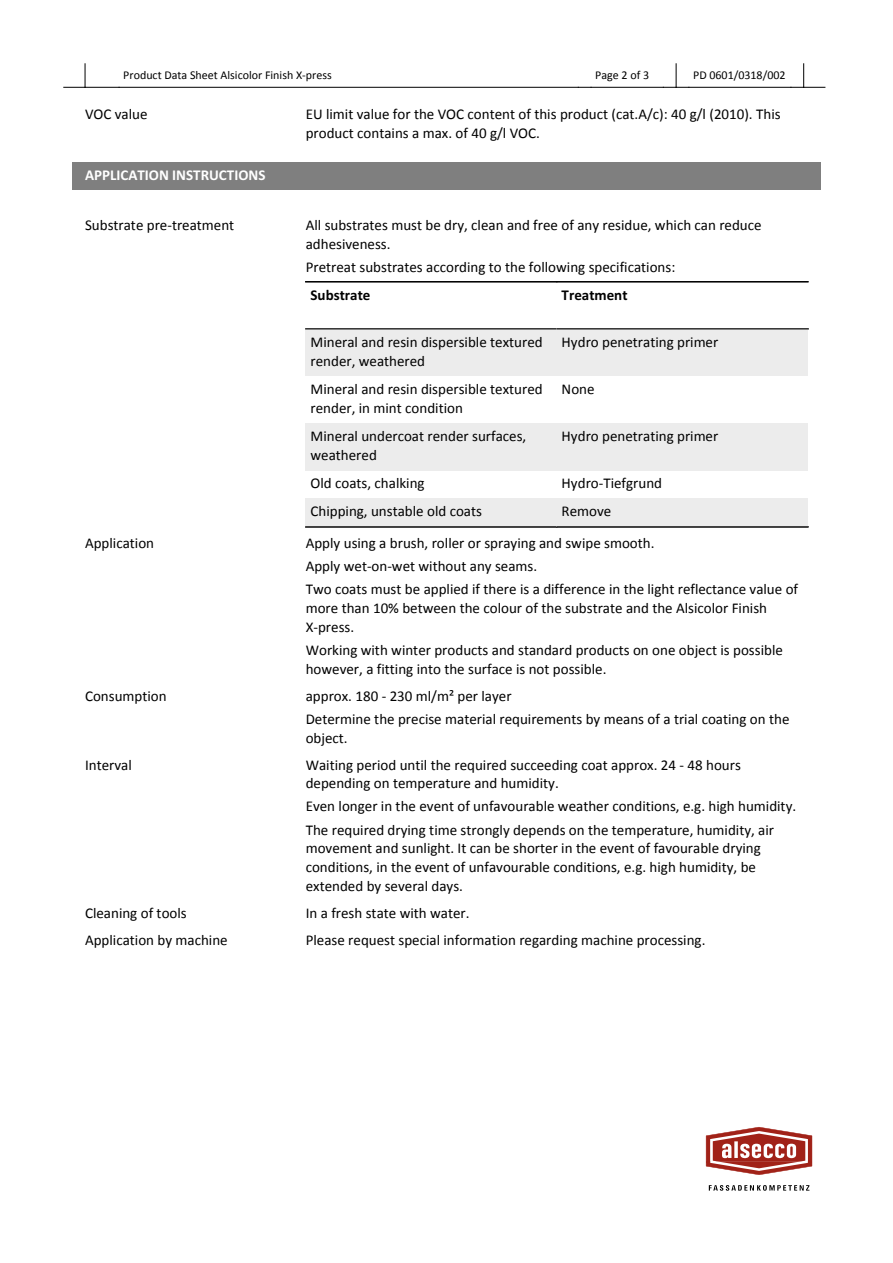
<style>
.page{position:relative;width:893px;height:1263px;background:#fff}
.page>*{position:absolute;margin:0;border:0;box-sizing:border-box;transform-origin:0 0}
.t1{font:15px/18.8px "Calibri";color:#000}
.t2{font:700 15px "Calibri";color:#fff}
.t3{font:700 15px "Calibri";color:#000}
.t4{font:12px "Calibri";color:#000}
</style>
<div class="page">
<svg style="left:64px;top:64px;width:22px;height:24px"></svg>
<hr style="left:85px;top:87px;width:34px;height:1px;background:#000">
<hr style="left:119px;top:87px;width:459px;height:1px;background:#000">
<svg style="left:578px;top:87px;width:13px;height:1px"></svg>
<hr style="left:591px;top:87px;width:72px;height:1px;background:#000">
<svg style="left:663px;top:64px;width:26px;height:24px"></svg>
<hr style="left:689px;top:87px;width:102px;height:1px;background:#000">
<svg style="left:791px;top:64px;width:34px;height:24px"></svg>
<hr style="left:306px;top:281px;width:251px;height:1px;background:#000">
<hr style="left:557px;top:281px;width:251px;height:1px;background:#000">
<div style="left:306px;top:329px;width:251px;height:47px;background:#ececec"></div>
<hr style="left:306px;top:328px;width:251px;height:1px;background:#000">
<div style="left:557px;top:329px;width:251px;height:47px;background:#ececec"></div>
<hr style="left:557px;top:328px;width:251px;height:1px;background:#000">
<div style="left:306px;top:423px;width:251px;height:47px;background:#ececec"></div>
<div style="left:557px;top:423px;width:251px;height:47px;background:#ececec"></div>
<div style="left:306px;top:498px;width:251px;height:29px;background:#ececec"></div>
<hr style="left:306px;top:526px;width:251px;height:1px;background:#000">
<div style="left:557px;top:498px;width:251px;height:29px;background:#ececec"></div>
<hr style="left:557px;top:526px;width:251px;height:1px;background:#000">
<div style="left:72px;top:163px;width:749px;height:27px;background:#7f7f7f"></div>
<svg style="left:709px;top:1185px;width:100px;height:6px"></svg>
<svg style="left:706px;top:1127px;width:106px;height:48px"></svg>
<p class="t4" style="left:123px;top:70px;width:210px">Product Data Sheet Alsicolor Finish X-press</p>
<p class="t4" style="left:595px;top:70px;width:55px">Page 2 of 3</p>
<p class="t4" style="left:693px;top:70px;width:94px">PD 0601/0318/002</p>
<p class="t1" style="left:85px;top:106px;width:64px">VOC value</p>
<p class="t1" style="left:306px;top:106px;width:476px">EU limit value for the VOC content of this product (cat.A/c): 40 g/l (2010). This product contains a max. of 40 g/l VOC.</p>
<p class="t2" style="left:85px;top:169px;width:182px">APPLICATION INSTRUCTIONS</p>
<p class="t1" style="left:85px;top:217px;width:151px">Substrate pre-treatment</p>
<p class="t1" style="left:306px;top:217px;width:457px">All substrates must be dry, clean and free of any residue, which can reduce adhesiveness.</p>
<p class="t1" style="left:306px;top:259px;width:371px">Pretreat substrates according to the following specifications:</p>
<p class="t3" style="left:311px;top:288px;width:61px">Substrate</p>
<p class="t3" style="left:562px;top:288px;width:67px">Treatment</p>
<p class="t1" style="left:311px;top:334px;width:234px">Mineral and resin dispersible textured render, weathered</p>
<p class="t1" style="left:562px;top:334px;width:158px">Hydro penetrating primer</p>
<p class="t1" style="left:311px;top:381px;width:234px">Mineral and resin dispersible textured render, in mint condition</p>
<p class="t1" style="left:562px;top:381px;width:34px">None</p>
<p class="t1" style="left:311px;top:428px;width:217px">Mineral undercoat render surfaces, weathered</p>
<p class="t1" style="left:562px;top:428px;width:158px">Hydro penetrating primer</p>
<p class="t1" style="left:311px;top:475px;width:116px">Old coats, chalking</p>
<p class="t1" style="left:562px;top:475px;width:102px">Hydro-Tiefgrund</p>
<p class="t1" style="left:311px;top:503px;width:173px">Chipping, unstable old coats</p>
<p class="t1" style="left:562px;top:503px;width:51px">Remove</p>
<p class="t1" style="left:85px;top:535px;width:71px">Application</p>
<p class="t1" style="left:306px;top:533px;width:494px;line-height:23px">Apply using a brush, roller or spraying and swipe smooth.<br>Apply wet-on-wet without any seams.<br>Two coats must be applied if there is a difference in the light reflectance value of</p>
<p class="t1" style="left:306px;top:600px;width:463px">more than 10% between the colour of the substrate and the Alsicolor Finish<br>X-press.</p>
<p class="t1" style="left:306px;top:642px;width:479px">Working with winter products and standard products on one object is possible however, a fitting into the surface is not possible.</p>
<p class="t1" style="left:85px;top:688px;width:83px">Consumption</p>
<p class="t1" style="left:306px;top:686px;width:485px;line-height:23px">approx. 180 - 230 ml/m² per layer<br>Determine the precise material requirements by means of a trial coating on the</p>
<p class="t1" style="left:306px;top:729px;width:43px">object.</p>
<p class="t1" style="left:85px;top:757px;width:48px">Interval</p>
<p class="t1" style="left:306px;top:757px;width:437px">Waiting period until the required succeeding coat approx. 24 - 48 hours depending on temperature and humidity.</p>
<p class="t1" style="left:306px;top:796px;width:492px;line-height:23px">Even longer in the event of unfavourable weather conditions, e.g. high humidity.<br>The required drying time strongly depends on the temperature, humidity, air</p>
<p class="t1" style="left:306px;top:840px;width:457px">movement and sunlight. It can be shorter in the event of favourable drying conditions, in the event of unfavourable conditions, e.g. high humidity, be extended by several days.</p>
<p class="t1" style="left:85px;top:905px;width:103px">Cleaning of tools</p>
<p class="t1" style="left:306px;top:905px;width:165px">In a fresh state with water.</p>
<p class="t1" style="left:85px;top:932px;width:144px">Application by machine</p>
<p class="t1" style="left:306px;top:932px;width:401px">Please request special information regarding machine processing.</p>
</div>
